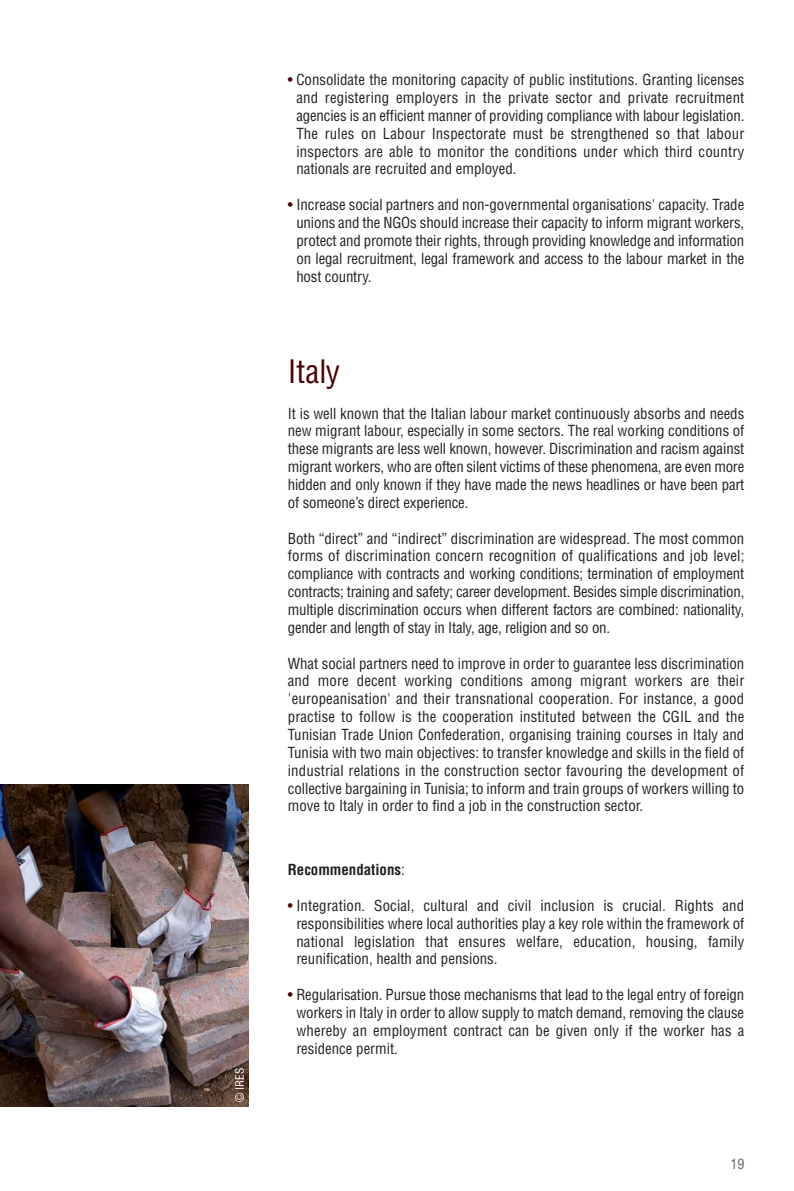
<style>
.page{position:relative;width:794px;height:1191px;background:#fff}
.page>*{position:absolute;margin:0;border:0;box-sizing:border-box;transform-origin:0 0}
.t1{font:condensed 31.5px "Helvetica LT Std";color:#480000}
.t2{font:condensed 14.88px/17.8px "Helvetica LT Std";color:#231f20;text-align:justify}
.t3{font:700 condensed 14.88px "Helvetica LT Std";color:#231f20}
.t4{font:condensed 14px "Helvetica LT Std";color:#5f6c69}
.t5{font:condensed 11.38px "Helvetica LT Std";color:#fff}
.s1{color:#480000}
.s2{font-weight:400}
</style>
<div class="page">
<img style="left:0;top:784px;width:248px;height:322px">
<p class="t5" style="left:233px;top:1101px;width:36px;rotate:-90deg">© IRES</p>
<p class="t2" style="left:296px;top:71px;width:449px;text-indent:-9px"><span class="s1">•</span> Consolidate the monitoring capacity of public institutions. Granting licenses and registering employers in the private sector and private recruitment agencies is an efficient manner of providing compliance with labour legislation.<br>The rules on Labour Inspectorate must be strengthened so that labour inspectors are able to monitor the conditions under which third country nationals are recruited and employed.</p>
<p class="t2" style="left:296px;top:196px;width:449px;text-indent:-9px"><span class="s1">•</span> Increase social partners and non-governmental organisations' capacity. Trade unions and the NGOs should increase their capacity to inform migrant workers, protect and promote their rights, through providing knowledge and information on legal recruitment, legal framework and access to the labour market in the host country.</p>
<h1 class="t1" style="left:288px;top:351px;width:54px">Italy</h1>
<p class="t2" style="left:288px;top:404px;width:458px">It is well known that the Italian labour market continuously absorbs and needs new migrant labour, especially in some sectors. The real working conditions of these migrants are less well known, however. Discrimination and racism against migrant workers, who are often silent victims of these phenomena, are even more hidden and only known if they have made the news headlines or have been part of someone’s direct experience.</p>
<p class="t2" style="left:288px;top:529px;width:458px">Both “direct” and “indirect” discrimination are widespread. The most common forms of discrimination concern recognition of qualifications and job level; compliance with contracts and working conditions; termination of employment contracts; training and safety; career development. Besides simple discrimination, multiple discrimination occurs when different factors are combined: nationality, gender and length of stay in Italy, age, religion and so on.</p>
<p class="t2" style="left:288px;top:654px;width:458px">What social partners need to improve in order to guarantee less discrimination and more decent working conditions among migrant workers are their 'europeanisation' and their transnational cooperation. For instance, a good practise to follow is the cooperation instituted between the CGIL and the Tunisian Trade Union Confederation, organising training courses in Italy and Tunisia with two main objectives: to transfer knowledge and skills in the field of industrial relations in the construction sector favouring the development of collective bargaining in Tunisia; to inform and train groups of workers willing to move to Italy in order to find a job in the construction sector.</p>
<p class="t3" style="left:288px;top:860px;width:118px">Recommendations<span class="s2">:</span></p>
<p class="t2" style="left:296px;top:896px;width:449px;text-indent:-9px"><span class="s1">•</span> Integration. Social, cultural and civil inclusion is crucial. Rights and responsibilities where local authorities play a key role within the framework of national legislation that ensures welfare, education, housing, family reunification, health and pensions.</p>
<p class="t2" style="left:296px;top:985px;width:449px;text-indent:-9px"><span class="s1">•</span> Regularisation. Pursue those mechanisms that lead to the legal entry of foreign workers in Italy in order to allow supply to match demand, removing the clause whereby an employment contract can be given only if the worker has a residence permit.</p>
<p class="t4" style="left:730px;top:1155px;width:15px">19</p>
</div>
